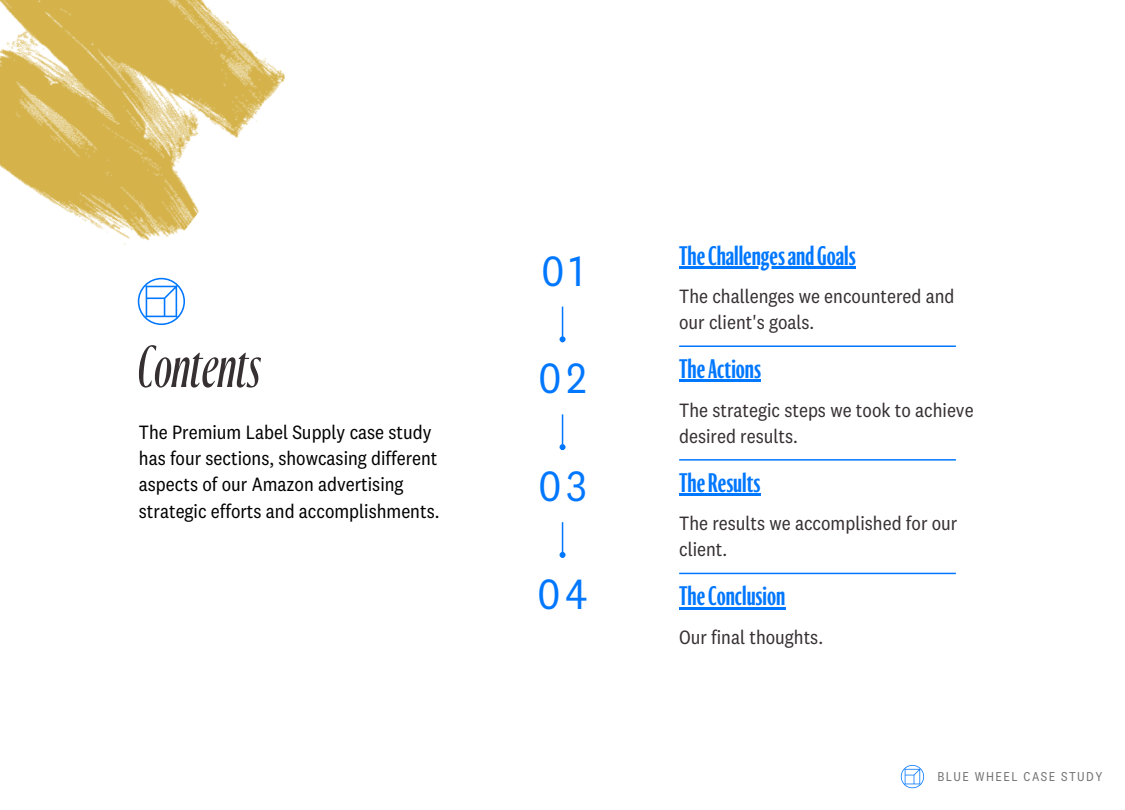
<style>
.page{position:relative;width:1125px;height:810px;background:#fff}
.page>*{position:absolute;margin:0;border:0;box-sizing:border-box;transform-origin:0 0}
.t1{font:italic 500 55px "Ayer";color:#363033}
.t2{font:44px "National 2 Narrow";letter-spacing:.11em;color:#07f}
.t3{font:700 25px "Ayer Deck";color:#07f}
.t4{font:20px/26.2px "National 2 Narrow";color:#363033}
.t5{font:20px/26.2px "National 2 Narrow";color:#000}
.t6{font:13.4px "National 2 Narrow";letter-spacing:.11em;color:#737373}
</style>
<div class="page">
<svg style="left:150px;top:322px;width:23px;height:3px"></svg>
<svg style="left:901px;top:765px;width:23px;height:23px"></svg>
<img style="left:0;top:0;width:286px;height:322px">
<hr style="left:562px;top:307px;width:1px;height:30px;background:#07f">
<svg style="left:560px;top:336px;width:6px;height:6px"></svg>
<hr style="left:562px;top:414px;width:1px;height:30px;background:#07f">
<svg style="left:560px;top:444px;width:6px;height:6px"></svg>
<hr style="left:562px;top:522px;width:1px;height:30px;background:#07f">
<svg style="left:560px;top:552px;width:6px;height:6px"></svg>
<hr style="left:679px;top:346px;width:277px;height:1px;background:#07f">
<hr style="left:679px;top:459px;width:277px;height:2px;background:#07f">
<hr style="left:679px;top:573px;width:277px;height:1px;background:#07f">
<hr style="left:679px;top:266px;width:177px;height:2px;background:#07f">
<hr style="left:679px;top:380px;width:82px;height:2px;background:#07f">
<hr style="left:679px;top:493px;width:81px;height:3px;background:#07f">
<hr style="left:679px;top:607px;width:106px;height:2px;background:#07f">
<p class="t1" style="left:138px;top:346px;width:124px">Contents</p>
<h3 class="t5" style="left:139px;top:419px;width:302px">The Premium Label Supply case study has four sections, showcasing different aspects of our Amazon advertising strategic efforts and accomplishments.</h3>
<h1 class="t2" style="left:541px;top:244px;width:44px">01</h1>
<p class="t2" style="left:539px;top:351px;width:49px">02</p>
<p class="t2" style="left:538px;top:459px;width:50px">03</p>
<p class="t2" style="left:538px;top:567px;width:51px">04</p>
<h3 class="t3" style="left:679px;top:246px;width:178px">TheChallengesandGoals</h3>
<p class="t4" style="left:679px;top:283px;width:277px">The challenges we encountered and our client's goals.</p>
<h2 class="t3" style="left:679px;top:359px;width:83px">TheActions</h2>
<h2 class="t4" style="left:679px;top:396px;width:296px">The strategic steps we took to achieve desired results.</h2>
<h3 class="t3" style="left:679px;top:473px;width:83px">TheResults</h3>
<h3 class="t4" style="left:679px;top:510px;width:280px">The results we accomplished for our client.</h3>
<h2 class="t3" style="left:679px;top:587px;width:108px">TheConclusion</h2>
<h2 class="t4" style="left:679px;top:624px;width:145px">Our final thoughts.</h2>
<p class="t6" style="left:937px;top:768px;width:167px">BLUE WHEEL CASE STUDY</p>
</div>
